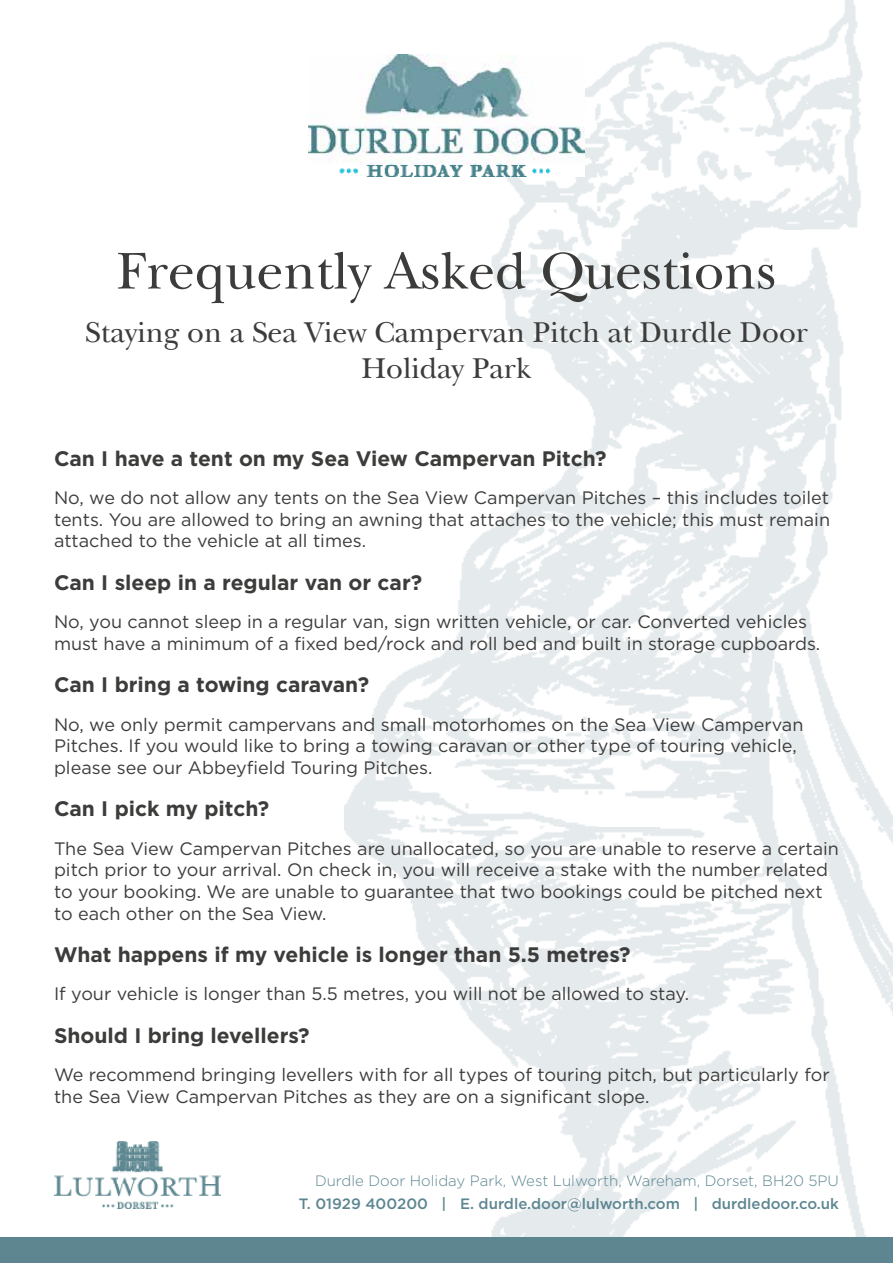
<style>
.page{position:relative;width:893px;height:1263px;background:#fff}
.page>*{position:absolute;margin:0;border:0;box-sizing:border-box;transform-origin:0 0}
.t1{font:54px "New Baskerville";color:#3c3c3b}
.t2{font:30px/36px "New Baskerville";color:#3c3c3b;text-align:center}
.t3{font:700 21px "Gotham";color:#3c3c3b}
.t4{font:18px/21.6px "Gotham";color:#3c3c3b}
.t5{font:300 15px "Gotham";color:#5d8691}
.t6{font:500 15px "Gotham";color:#5d8691}
</style>
<div class="page">
<img style="left:344px;top:0;width:549px;height:1237px">
<div style="left:0;top:1237px;width:893px;height:26px;background:#5d8691"></div>
<img style="left:54px;top:1142px;width:166px;height:67px">
<img style="left:309px;top:54px;width:275px;height:123px">
<h1 class="t1" style="left:117px;top:239px;width:660px">Frequently Asked Questions</h1>
<h2 class="t2" style="left:85px;top:314px;width:724px">Staying on a Sea View Campervan Pitch at Durdle Door<br>Holiday Park</h2>
<p class="t3" style="left:54px;top:444px;width:554px">Can I have a tent on my Sea View Campervan Pitch?</p>
<p class="t4" style="left:54px;top:487px;width:778px;text-align:justify">No, we do not allow any tents on the Sea View Campervan Pitches – this includes toilet tents. You are allowed to bring an awning that attaches to the vehicle; this must remain attached to the vehicle at all times.</p>
<p class="t3" style="left:54px;top:568px;width:370px">Can I sleep in a regular van or car?</p>
<p class="t4" style="left:54px;top:611px;width:768px">No, you cannot sleep in a regular van, sign written vehicle, or car. Converted vehicles must have a minimum of a fixed bed/rock and roll bed and built in storage cupboards.</p>
<p class="t3" style="left:54px;top:671px;width:317px">Can I bring a towing caravan?</p>
<p class="t4" style="left:54px;top:713px;width:751px">No, we only permit campervans and small motorhomes on the Sea View Campervan<br>Pitches. If you would like to bring a towing caravan or other type of touring vehicle, please see our Abbeyfield Touring Pitches.</p>
<p class="t3" style="left:54px;top:795px;width:217px">Can I pick my pitch?</p>
<p class="t4" style="left:54px;top:837px;width:786px">The Sea View Campervan Pitches are unallocated, so you are unable to reserve a certain pitch prior to your arrival. On check in, you will receive a stake with the number related to your booking. We are unable to guarantee that two bookings could be pitched next to each other on the Sea View.</p>
<p class="t3" style="left:54px;top:940px;width:578px">What happens if my vehicle is longer than 5.5 metres?</p>
<p class="t4" style="left:54px;top:983px;width:637px">If your vehicle is longer than 5.5 metres, you will not be allowed to stay.</p>
<p class="t3" style="left:54px;top:1021px;width:257px">Should I bring levellers?</p>
<p class="t4" style="left:54px;top:1063px;width:777px">We recommend bringing levellers with for all types of touring pitch, but particularly for the Sea View Campervan Pitches as they are on a significant slope.</p>
<p class="t5" style="left:315px;top:1171px;width:525px">Durdle Door Holiday Park, West Lulworth, Wareham, Dorset, BH20 5PU</p>
<p class="t6" style="left:299px;top:1194px;width:542px">T. 01929 400200 | E. durdle.door@lulworth.com | durdledoor.co.uk</p>
</div>
